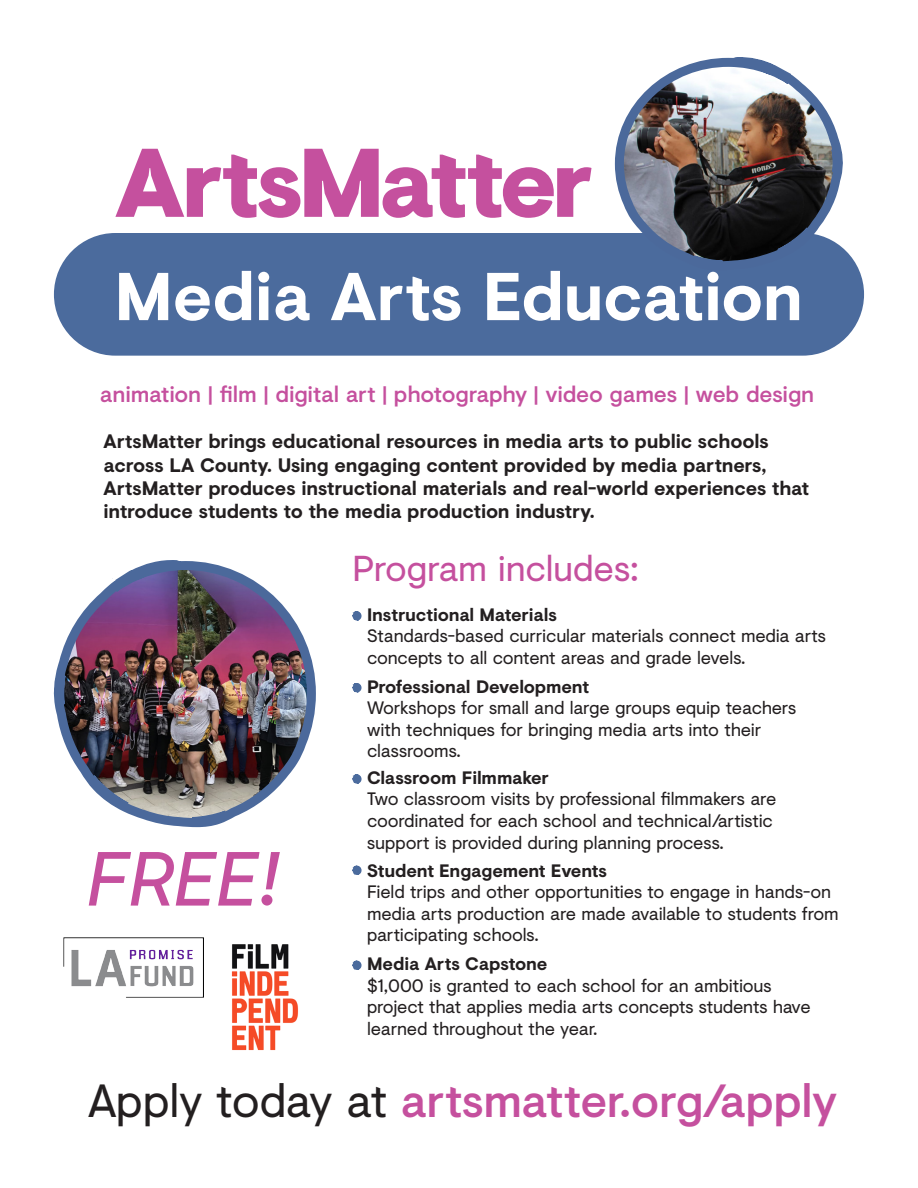
<style>
.page{position:relative;width:918px;height:1188px;background:#fff}
.page>*{position:absolute;margin:0;border:0;box-sizing:border-box;transform-origin:0 0}
.t1{font:900 97.35px "Visuelt";letter-spacing:-.04em;color:#c5509e}
.t2{font:italic 76.5px "Visuelt";color:#c5509e}
.t3{font:700 67.5px "Visuelt";letter-spacing:-.01em;color:#fff}
.t4{font:500 46.5px "Visuelt";letter-spacing:-.005em;color:#c5509e}
.t5{font:36px "Visuelt";letter-spacing:-.01em;color:#c5509e}
.t6{font:500 22.5px "Visuelt";letter-spacing:-.01em;color:#c5509e}
.t7{font:700 19.5px/23.4px "Visuelt";letter-spacing:-.01em;color:#231f20}
.t8{font:18px/21.6px "Visuelt";letter-spacing:-.01em;color:#231f20}
.t9{font:700 18px "Visuelt";letter-spacing:-.01em;color:#231f20}
.s1{font-weight:400;color:#231f20}
</style>
<div class="page">
<div style="left:54px;top:233px;width:810px;height:123px;background:#4b6b9d;border-radius:61px"></div>
<img style="left:53px;top:560px;width:309px;height:403px">
<svg style="left:107px;top:567px;width:28px;height:14px"></svg>
<svg style="left:451px;top:57px;width:414px;height:299px"></svg>
<svg style="left:768px;top:58px;width:31px;height:17px"></svg>
<svg style="left:324px;top:937px;width:38px;height:33px"></svg>
<img style="left:62px;top:937px;width:141px;height:61px">
<img style="left:226px;top:937px;width:80px;height:114px">
<h1 class="t1" style="left:115px;top:109px;width:479px">ArtsMatter</h1>
<p class="t3" style="left:114px;top:246px;width:690px">Media Arts Education</p>
<p class="t6" style="left:100px;top:378px;width:716px">animation | film | digital art | photography | video games | web design</p>
<p class="t7" style="left:104px;top:429px;width:707px">ArtsMatter brings educational resources in media arts to public schools across LA County. Using engaging content provided by media partners, ArtsMatter produces instructional materials and real-world experiences that introduce students to the media production industry.</p>
<p class="t5" style="left:352px;top:543px;width:288px">Program includes:</p>
<p class="t2" style="left:88px;top:824px;width:196px">FREE!</p>
<p class="t9" style="left:367px;top:601px;width:192px">Instructional Materials</p>
<p class="t8" style="left:367px;top:625px;width:460px">Standards-based curricular materials connect media arts concepts to all content areas and grade levels.</p>
<p class="t9" style="left:367px;top:673px;width:223px">Professional Development</p>
<p class="t8" style="left:367px;top:697px;width:431px">Workshops for small and large groups equip teachers with techniques for bringing media arts into their classrooms.</p>
<p class="t9" style="left:367px;top:764px;width:183px">Classroom Filmmaker</p>
<p class="t8" style="left:367px;top:788px;width:411px">Two classroom visits by professional filmmakers are coordinated for each school and technical/artistic support is provided during planning process.</p>
<p class="t9" style="left:367px;top:857px;width:242px">Student Engagement Events</p>
<p class="t8" style="left:367px;top:881px;width:473px">Field trips and other opportunities to engage in hands-on media arts production are made available to students from participating schools.</p>
<p class="t9" style="left:367px;top:950px;width:182px">Media Arts Capstone</p>
<p class="t8" style="left:367px;top:974px;width:445px">$1,000 is granted to each school for an ambitious project that applies media arts concepts students have learned throughout the year.</p>
<p class="t4" style="left:89px;top:1067px;width:750px"><span class="s1">Apply today at</span> artsmatter.org/apply</p>
</div>
